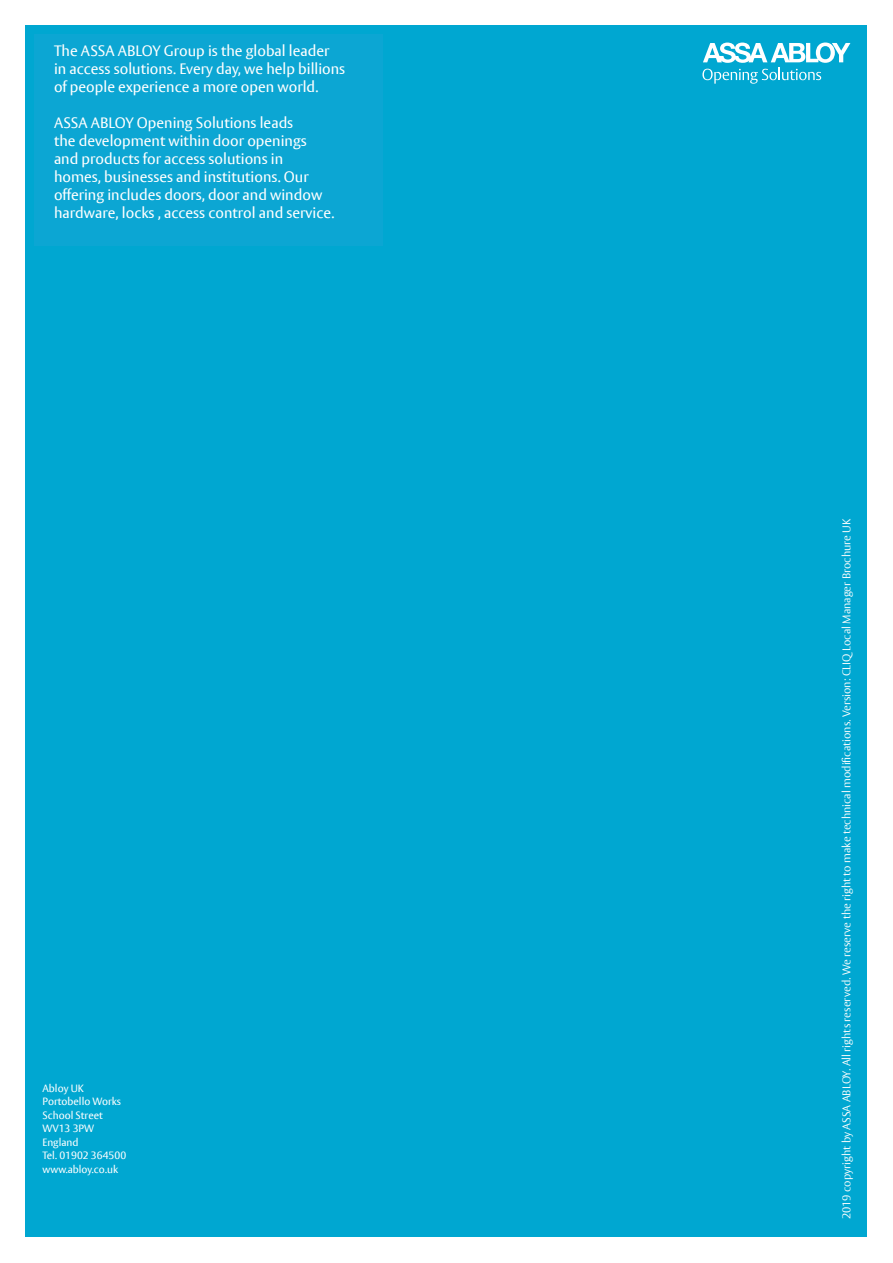
<style>
.page{position:relative;width:893px;height:1263px;background:#fff}
.page>*{position:absolute;margin:0;border:0;box-sizing:border-box;transform-origin:0 0}
.t1{font:15px/18px "ASSA Vesta";color:#fff}
.t2{font:300 11.25px "ASSA Vesta";color:#fff}
.t3{font:10.5px/13.5px "ASSA Vesta";color:#fff}
</style>
<div class="page">
<div style="left:26px;top:26px;width:841px;height:1211px;background:#00a7d1"></div>
<svg style="left:702px;top:43px;width:148px;height:41px"></svg>
<div style="left:34px;top:35px;width:349px;height:211px;background:#0ca6d3"></div>
<p class="t1" style="left:54px;top:43px;width:293px">The ASSA ABLOY Group is the global leader in access solutions. Every day, we help billions of people experience a more open world.</p>
<p class="t1" style="left:54px;top:115px;width:282px">ASSA ABLOY Opening Solutions leads<br>the development within door openings and products for access solutions in<br>homes, businesses and institutions. Our offering includes doors, door and window hardware, locks , access control and service.</p>
<p class="t3" style="left:43px;top:1081px;width:85px">Abloy UK<br>Portobello Works<br>School Street<br>WV13 3PW<br>England<br>Tel. 01902 364500 www.abloy.co.uk</p>
<p class="t2" style="left:840px;top:1219px;width:702px;rotate:-90deg">2019 copyright by ASSA ABLOY. All rights reserved. We reserve the right to make technical modifications. Version: CLIQ Local Manager Brochure UK</p>
</div>
